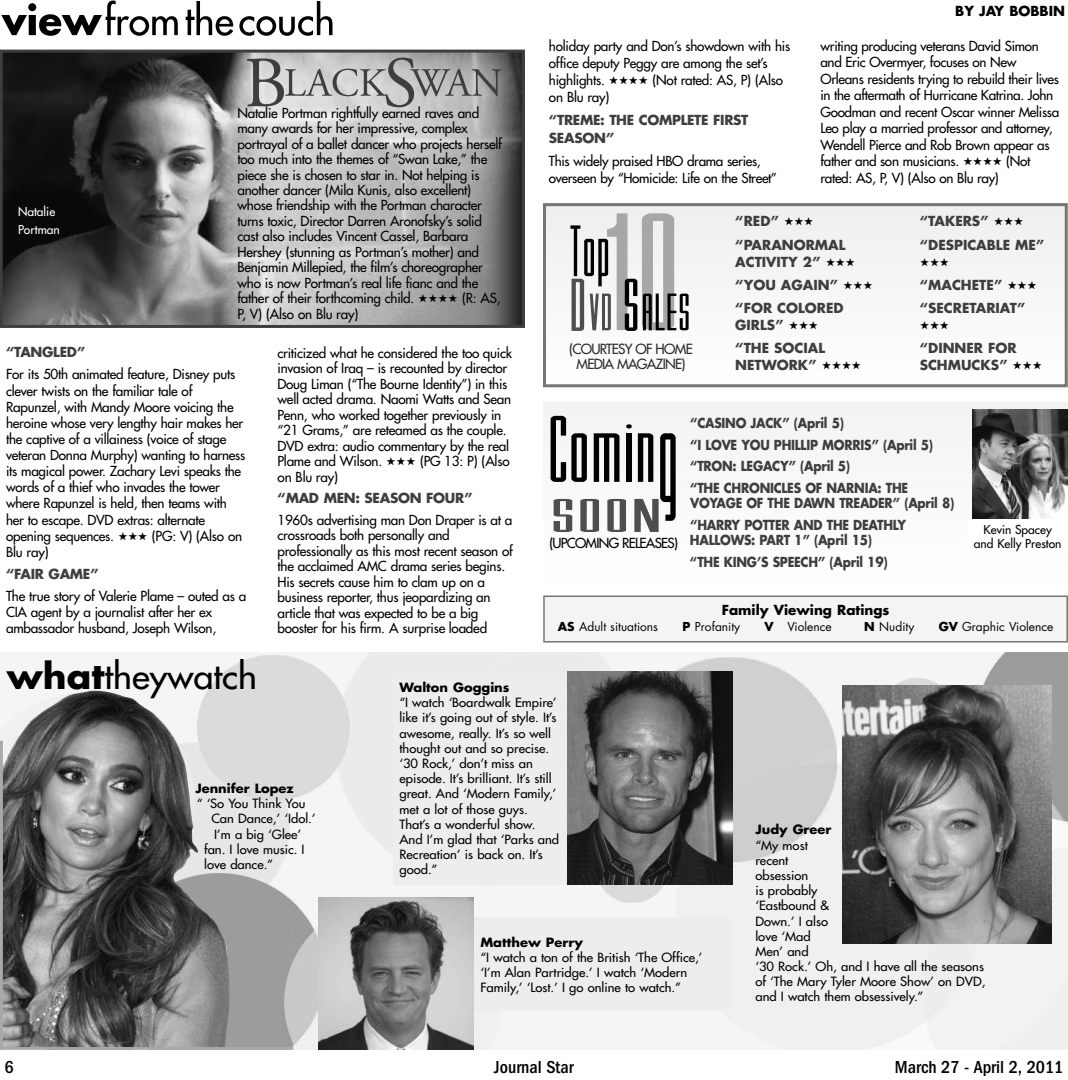
<style>
.page{position:relative;width:1068px;height:1080px;background:#fff}
.page>*{position:absolute;margin:0;border:0;box-sizing:border-box;transform-origin:0 0}
.t1{font:500 34.5px "Futura Std";color:#000;scale:1.05 1}
.t2{font:500 condensed 18px "Franklin Gothic";color:#000}
.t3{font:13.65px/15px "Futura";letter-spacing:-.05em;color:#2c2c2c;text-align:center}
.t4{font:13.5px/15.5px "Futura";letter-spacing:-.02em;color:#000}
.t5{font:700 13.5px/21.5px "Futura";letter-spacing:-.02em;color:#3e3e3e;scale:.9 1}
.t6{font:700 13.5px/23.1px "Futura";color:#3e3e3e}
.t7{font:700 13.5px/17.1px "Futura";letter-spacing:-.02em;color:#3e3e3e}
.t8{font:700 13.5px "Futura";color:#000}
.t9{font:13.5px "Futura";letter-spacing:-.05em;color:#000}
.t10{font:13.5px "TMS Black";color:#000}
.t11{font:500 12.45px/15.1px "Futura Std";color:#000;scale:1.05 1}
.t12{font:700 12.45px "Futura Std";color:#000;scale:1.05 1}
.t13{font:12px "Futura";color:#000}
.t14{font:12px/13.5px "Futura";color:#000;text-align:center}
.t15{font:12px/18px "Futura";color:#fff}
.s1{font-family:"TMS Black"}
.s2{font-family:"TMS Black";font-weight:400;color:#000}
.s3{font-weight:700}
</style>
<div class="page">
<svg style="left:1px;top:1px;width:177px;height:35px"></svg>
<svg style="left:186px;top:1px;width:47px;height:35px"></svg>
<svg style="left:239px;top:1px;width:94px;height:35px"></svg>
<div style="left:545px;top:597px;width:521px;height:44px;background:#f4f4f4"></div>
<div style="left:543px;top:596px;width:525px;height:47px;border:2px solid #757575"></div>
<img style="left:4px;top:54px;width:517px;height:270px">
<div style="left:0;top:50px;width:525px;height:278px;border:3px solid #3e3e3e"></div>
<div style="left:543px;top:402px;width:525px;height:184px;background:#fafafa"></div>
<div style="left:546px;top:206px;width:519px;height:178px;background:#f7f7f7"></div>
<div style="left:543px;top:203px;width:525px;height:184px;border:3px solid #757575"></div>
<img style="left:972px;top:410px;width:96px;height:109px">
<div style="left:968px;top:519px;width:100px;height:37px;background:#fff"></div>
<svg style="left:570px;top:213px;width:119px;height:118px"></svg>
<svg style="left:551px;top:416px;width:125px;height:116px"></svg>
<svg style="left:247px;top:58px;width:254px;height:49px;background:#ababab"></svg>
<img style="left:0;top:652px;width:1068px;height:398px">
<div style="left:459px;top:917px;width:272px;height:94px;background:#ededed"></div>
<div style="left:394px;top:672px;width:272px;height:212px;background:#ededed"></div>
<img style="left:567px;top:672px;width:166px;height:212px">
<img style="left:319px;top:898px;width:154px;height:152px">
<img style="left:842px;top:685px;width:210px;height:258px">
<img style="left:69px;top:691px;width:26px;height:5px">
<hr style="left:0;top:1047px;width:293px;height:3px;background:#a9a9a9">
<hr style="left:0;top:741px;width:3px;height:309px;background:#a9a9a9">
<p class="t15" style="left:18px;top:203px;width:43px">Natalie<br>Portman</p>
<p class="t4" style="left:237px;top:105px;width:266px">Natalie Portman rightfully earned raves and many awards for her impressive, complex portrayal of a ballet dancer who projects herself too much into the themes of “Swan Lake,” the piece she is chosen to star in. Not helping is another dancer (Mila Kunis, also excellent) whose friendship with the Portman character turns toxic, Director Darren Aronofsky’s solid cast also includes Vincent Cassel, Barbara Hershey (stunning as Portman’s mother) and Benjamin Millepied, the film’s choreographer who is now Portman’s real life fianc and the father of their forthcoming child. <span class="s1">››››</span> (R: AS, P, V) (Also on Blu ray)</p>
<p class="t7" style="left:6px;top:343px;width:81px">“TANGLED”</p>
<p class="t4" style="left:6px;top:366px;width:241px;line-height:16px">For its 50th animated feature, Disney puts clever twists on the familiar tale of Rapunzel, with Mandy Moore voicing the heroine whose very lengthy hair makes her the captive of a villainess (voice of stage veteran Donna Murphy) wanting to harness its magical power. Zachary Levi speaks the words of a thief who invades the tower where Rapunzel is held, then teams with her to escape. DVD extras: alternate opening sequences. <span class="s1">›››</span> (PG: V) (Also on Blu ray)</p>
<p class="t7" style="left:6px;top:565px;width:94px">“FAIR GAME”</p>
<p class="t4" style="left:6px;top:588px;width:242px;line-height:16px">The true story of Valerie Plame – outed as a<br>CIA agent by a journalist after her ex ambassador husband, Joseph Wilson,</p>
<p class="t4" style="left:278px;top:345px;width:236px">criticized what he considered the too quick invasion of Iraq – is recounted by director Doug Liman (“The Bourne Identity”) in this well acted drama. Naomi Watts and Sean Penn, who worked together previously in “21 Grams,” are reteamed as the couple.<br>DVD extra: audio commentary by the real Plame and Wilson. <span class="s1">›››</span> (PG 13: P) (Also on Blu ray)</p>
<p class="t7" style="left:278px;top:489px;width:196px">“MAD MEN: SEASON FOUR”</p>
<p class="t4" style="left:278px;top:512px;width:237px">1960s advertising man Don Draper is at a crossroads both personally and professionally as this most recent season of the acclaimed AMC drama series begins.<br>His secrets cause him to clam up on a business reporter, thus jeopardizing an article that was expected to be a big booster for his firm. A surprise loaded</p>
<p class="t4" style="left:549px;top:37px;width:243px;line-height:17.1px">holiday party and Don’s showdown with his office deputy Peggy are among the set’s highlights. <span class="s1">››››</span> (Not rated: AS, P) (Also on Blu ray)</p>
<p class="t7" style="left:549px;top:111px;width:201px">“TREME: THE COMPLETE FIRST<br>SEASON”</p>
<p class="t4" style="left:549px;top:152px;width:230px;line-height:17.1px">This widely praised HBO drama series, overseen by “Homicide: Life on the Street”</p>
<p class="t8" style="left:955px;top:2px;width:111px">BY JAY BOBBIN</p>
<p class="t4" style="left:820px;top:37px;width:240px;line-height:16.5px">writing producing veterans David Simon and Eric Overmyer, focuses on New Orleans residents trying to rebuild their lives in the aftermath of Hurricane Katrina. John Goodman and recent Oscar winner Melissa Leo play a married professor and attorney, Wendell Pierce and Rob Brown appear as father and son musicians. <span class="s1">››››</span> (Not rated: AS, P, V) (Also on Blu ray)</p>
<p class="t3" style="left:569px;top:342px;width:125px">(COURTESY OF HOME<br>MEDIA MAGAZINE)</p>
<p class="t6" style="left:735px;top:209px;width:112px">“RED” <span class="s2">››› </span>“PARANORMAL</p>
<p class="t6" style="left:735px;top:250px;width:140px">ACTIVITY 2” <span class="s2">››› </span>“YOU AGAIN” <span class="s2">››› </span>“FOR COLORED</p>
<p class="t6" style="left:735px;top:313px;width:91px">GIRLS” <span class="s2">››› </span>“THE SOCIAL</p>
<p class="t6" style="left:735px;top:353px;width:128px">NETWORK” <span class="s2">››››</span></p>
<p class="t6" style="left:920px;top:209px;width:126px">“TAKERS” <span class="s2">››› </span>“DESPICABLE ME”</p>
<p class="t10" style="left:920px;top:254px;width:32px">›››</p>
<p class="t6" style="left:920px;top:273px;width:120px">“MACHETE” <span class="s2">››› </span>“SECRETARIAT”</p>
<p class="t10" style="left:920px;top:317px;width:32px">›››</p>
<p class="t6" style="left:920px;top:339px;width:125px;line-height:17.1px">“DINNER FOR<br>SCHMUCKS” <span class="s2">›››</span></p>
<p class="t5" style="left:690px;top:412px;width:272px">“CASINO JACK” (April 5)<br>“I LOVE YOU PHILLIP MORRIS” (April 5) “TRON: LEGACY” (April 5)<br>“THE CHRONICLES OF NARNIA: THE</p>
<p class="t5" style="left:690px;top:492px;width:295px">VOYAGE OF THE DAWN TREADER” (April 8) “HARRY POTTER AND THE DEATHLY</p>
<p class="t5" style="left:690px;top:529px;width:221px">HALLOWS: PART 1” (April 15) “THE KING’S SPEECH” (April 19)</p>
<p class="t9" style="left:549px;top:534px;width:130px">(UPCOMING RELEASES)</p>
<p class="t14" style="left:974px;top:523px;width:89px">Kevin Spacey and Kelly Preston</p>
<p class="t8" style="left:722px;top:600px;width:169px">Family Viewing Ratings</p>
<p class="t13" style="left:558px;top:619px;width:102px"><span class="s3">AS</span> Adult situations</p>
<p class="t13" style="left:682px;top:619px;width:59px"><span class="s3">P</span> Profanity</p>
<p class="t13" style="left:765px;top:619px;width:69px"><span class="s3">V</span> Violence</p>
<p class="t13" style="left:864px;top:619px;width:52px"><span class="s3">N</span> Nudity</p>
<p class="t13" style="left:939px;top:619px;width:116px"><span class="s3">GV</span> Graphic Violence</p>
<h1 class="t1" style="left:7px;top:654px;width:240px"><span class="s3">what</span>theywatch</h1>
<p class="t12" style="left:195px;top:780px;width:95px">Jennifer Lopez</p>
<p class="t11" style="left:197px;top:796px;width:105px">“ ‘So You Think You</p>
<p class="t11" style="left:211px;top:811px;width:101px">Can Dance,’ ‘Idol.’</p>
<p class="t11" style="left:214px;top:826px;width:84px">I’m a big ‘Glee’</p>
<p class="t11" style="left:204px;top:842px;width:97px">fan. I love music. I</p>
<p class="t11" style="left:204px;top:857px;width:67px">love dance.”</p>
<p class="t12" style="left:399px;top:679px;width:106px">Walton Goggins</p>
<p class="t11" style="left:399px;top:695px;width:154px">“I watch ‘Boardwalk Empire’ like it’s going out of style. It’s awesome, really. It’s so well thought out and so precise. ‘30 Rock,’ don’t miss an episode. It’s brilliant. It’s still great. And ‘Modern Family,’ met a lot of those guys.<br>That’s a wonderful show.<br>And I’m glad that ‘Parks and<br>Recreation’ is back on. It’s good.”</p>
<p class="t12" style="left:480px;top:934px;width:99px">Matthew Perry</p>
<p class="t11" style="left:480px;top:950px;width:213px">“I watch a ton of the British ‘The Office,’ ‘I’m Alan Partridge.’ I watch ‘Modern<br>Family,’ ‘Lost.’ I go online to watch.”</p>
<p class="t12" style="left:755px;top:822px;width:74px">Judy Greer</p>
<p class="t11" style="left:755px;top:838px;width:221px">“My most<br>recent<br>obsession<br>is probably<br>‘Eastbound &amp;<br>Down.’ I also<br>love ‘Mad<br>Men’ and<br>‘30 Rock.’ Oh, and I have all the seasons of ‘The Mary Tyler Moore Show’ on DVD, and I watch them obsessively.”</p>
<h2 class="t2" style="left:4px;top:1057px;width:11px">6</h2>
<h2 class="t2" style="left:494px;top:1057px;width:81px">Journal Star</h2>
<h2 class="t2" style="left:895px;top:1057px;width:170px">March 27 - April 2, 2011</h2>
</div>
